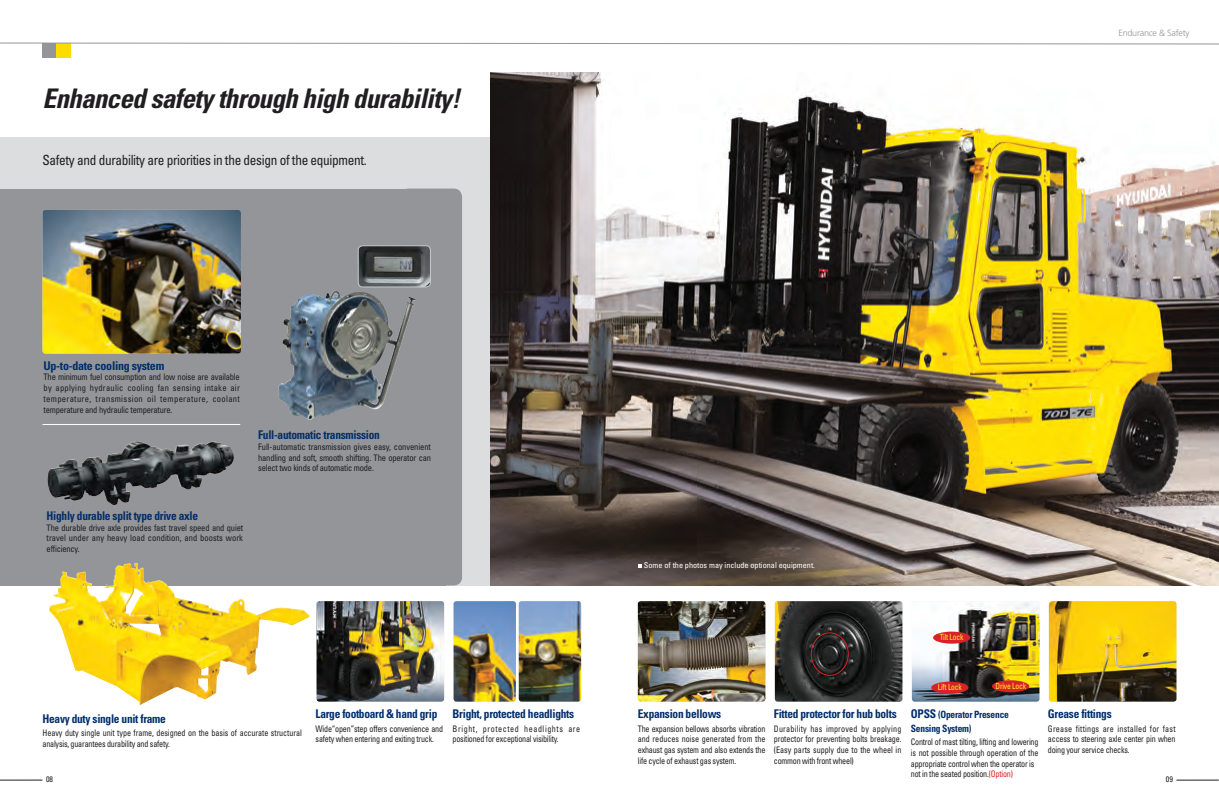
<style>
.page{position:relative;width:1219px;height:794px;background:#fff}
.page>*{position:absolute;margin:0;border:0;box-sizing:border-box;transform-origin:0 0}
.t1{font:italic 700 condensed 27px "Univers";letter-spacing:-.025em;color:#201e20}
.t2{font:condensed 14px "Univers";letter-spacing:-.025em;color:#201e20;scale:.95 1}
.t3{font:700 condensed 12px "Univers";letter-spacing:-.025em;color:#002e6b;scale:.95 1}
.t4{font:700 condensed 12px "Univers";letter-spacing:-.025em;color:#002e6b}
.t5{font:700 condensed 10px/14px "Univers";letter-spacing:-.025em;color:#002e6b;scale:.95 1}
.t6{font:condensed 9px/10.8px "Univers";letter-spacing:-.025em;color:#231f20;scale:.9 1}
.t7{font:condensed 9px/10.8px "Univers";letter-spacing:-.025em;color:#201e20;text-align:justify;scale:.95 1}
.t8{font:300 9px "Frutiger";letter-spacing:-.025em;color:#939598}
.t9{font:condensed 8.5px "Univers";letter-spacing:-.025em;color:#fff229;scale:.9 1}
.t10{font:condensed 8px "Univers";color:#fff}
.t11{font:condensed 8px "Univers";color:#231f20}
.s1{font-size:12px}
.s2{color:#da2128}
</style>
<div class="page">
<div style="left:0;top:137px;width:609px;height:448px;background:#dcdddf"></div>
<img style="left:317px;top:601px;width:127px;height:100px">
<img style="left:454px;top:601px;width:62px;height:100px">
<img style="left:519px;top:601px;width:62px;height:100px">
<hr style="left:1176px;top:780px;width:43px;height:1px;background:#231f20">
<hr style="left:0;top:780px;width:42px;height:1px;background:#231f20">
<img style="left:490px;top:72px;width:729px;height:513px">
<div style="left:0;top:189px;width:446px;height:396px;background:#939598"></div>
<div style="left:400px;top:189px;width:62px;height:396px;background:#939598;border-radius:9px"></div>
<hr style="left:43px;top:424px;width:197px;height:1px;background:#fff">
<img style="left:47px;top:442px;width:176px;height:63px">
<img style="left:43px;top:210px;width:198px;height:143px">
<img style="left:279px;top:291px;width:137px;height:129px">
<div style="left:43px;top:43px;width:14px;height:14px;background:#939598"></div>
<div style="left:57px;top:43px;width:14px;height:14px;background:#ffdc01"></div>
<img style="left:638px;top:601px;width:127px;height:100px">
<img style="left:775px;top:601px;width:127px;height:100px">
<img style="left:912px;top:601px;width:127px;height:100px">
<img style="left:1049px;top:601px;width:127px;height:100px">
<div style="left:811px;top:632px;width:38px;height:44px;border:1px solid #da2128;border-radius:50%"></div>
<img style="left:358px;top:247px;width:72px;height:40px">
<div style="left:358px;top:245px;width:73px;height:42px;border:1px solid #c7c8ca;border-radius:4px"></div>
<img style="left:49px;top:563px;width:261px;height:142px">
<div style="left:933px;top:631px;width:37px;height:12px;background:#da2128;border-radius:50%"></div>
<div style="left:992px;top:680px;width:37px;height:12px;background:#da2128;border-radius:50%"></div>
<div style="left:931px;top:681px;width:37px;height:12px;background:#da2128;border-radius:50%"></div>
<svg style="left:638px;top:563px;width:4px;height:4px"></svg>
<svg style="left:0;top:42px;width:1219px;height:3px"></svg>
<h1 class="t1" style="left:43px;top:82px;width:419px">Enhanced safety through high durability!</h1>
<h2 class="t2" style="left:43px;top:151px;width:343px">Safety and durability are priorities in the design of the equipment.</h2>
<h3 class="t4" style="left:44px;top:358px;width:122px">Up-to-date cooling system</h3>
<p class="t7" style="left:44px;top:371px;width:208px">The minimum fuel consumption and low noise are available by applying hydraulic cooling fan sensing intake air temperature, transmission oil temperature, coolant temperature and hydraulic temperature.</p>
<h3 class="t3" style="left:258px;top:427px;width:130px">Full-automatic transmission</h3>
<p class="t7" style="left:258px;top:441px;width:183px">Full-automatic transmission gives easy, convenient handling and soft, smooth shifting. The operator can select two kinds of automatic mode.</p>
<h3 class="t3" style="left:47px;top:508px;width:161px">Highly durable split type drive axle</h3>
<p class="t7" style="left:47px;top:522px;width:208px">The durable drive axle provides fast travel speed and quiet travel under any heavy load condition, and boosts work efficiency.</p>
<p class="t8" style="left:1118px;top:28px;width:73px">Endurance &amp; Safety</p>
<p class="t10" style="left:644px;top:560px;width:173px">Some of the photos may include optional equipment.</p>
<p class="t9" style="left:940px;top:632px;width:28px">Tilt Lock</p>
<p class="t9" style="left:938px;top:682px;width:28px">Lift Lock</p>
<p class="t9" style="left:996px;top:680px;width:35px">Drive Lock</p>
<h3 class="t3" style="left:316px;top:707px;width:130px">Large footboard &amp; hand grip</h3>
<p class="t6" style="left:316px;top:722px;width:143px">Wide“open”step offers convenience and safety when entering and exiting truck.</p>
<p class="t5" style="left:911px;top:707px;width:105px"><span class="s1">OPSS</span> (Operator Presence<br>Sensing System)</p>
<p class="t6" style="left:911px;top:736px;width:143px">Control of mast tilting, lifting and lowering is not possible through operation of the appropriate control when the operator is not in the seated position.<span class="s2">(Option)</span></p>
<h3 class="t3" style="left:1048px;top:707px;width:69px">Grease fittings</h3>
<p class="t6" style="left:1048px;top:722px;width:143px;text-align:justify">Grease fittings are installed for fast access to steering axle center pin when doing your service checks.</p>
<h3 class="t3" style="left:774px;top:707px;width:131px">Fitted protector for hub bolts</h3>
<p class="t6" style="left:774px;top:722px;width:143px;text-align:justify">Durability has improved by applying protector for preventing bolts breakage. (Easy parts supply due to the wheel in common with front wheel)</p>
<h3 class="t3" style="left:453px;top:707px;width:129px">Bright, protected headlights</h3>
<p class="t6" style="left:453px;top:722px;width:143px">Bright, protected headlights are positioned for exceptional visibility.</p>
<h3 class="t3" style="left:638px;top:707px;width:89px">Expansion bellows</h3>
<p class="t6" style="left:638px;top:722px;width:143px;text-align:justify">The expansion bellows absorbs vibration and reduces noise generated from the exhaust gas system and also extends the life cycle of exhaust gas system.</p>
<h3 class="t3" style="left:43px;top:711px;width:131px">Heavy duty single unit frame</h3>
<p class="t6" style="left:43px;top:727px;width:290px">Heavy duty single unit type frame, designed on the basis of accurate structural analysis, guarantees durability and safety.</p>
<p class="t11" style="left:46px;top:773px;width:9px">08</p>
<p class="t11" style="left:1166px;top:773px;width:9px">09</p>
</div>
